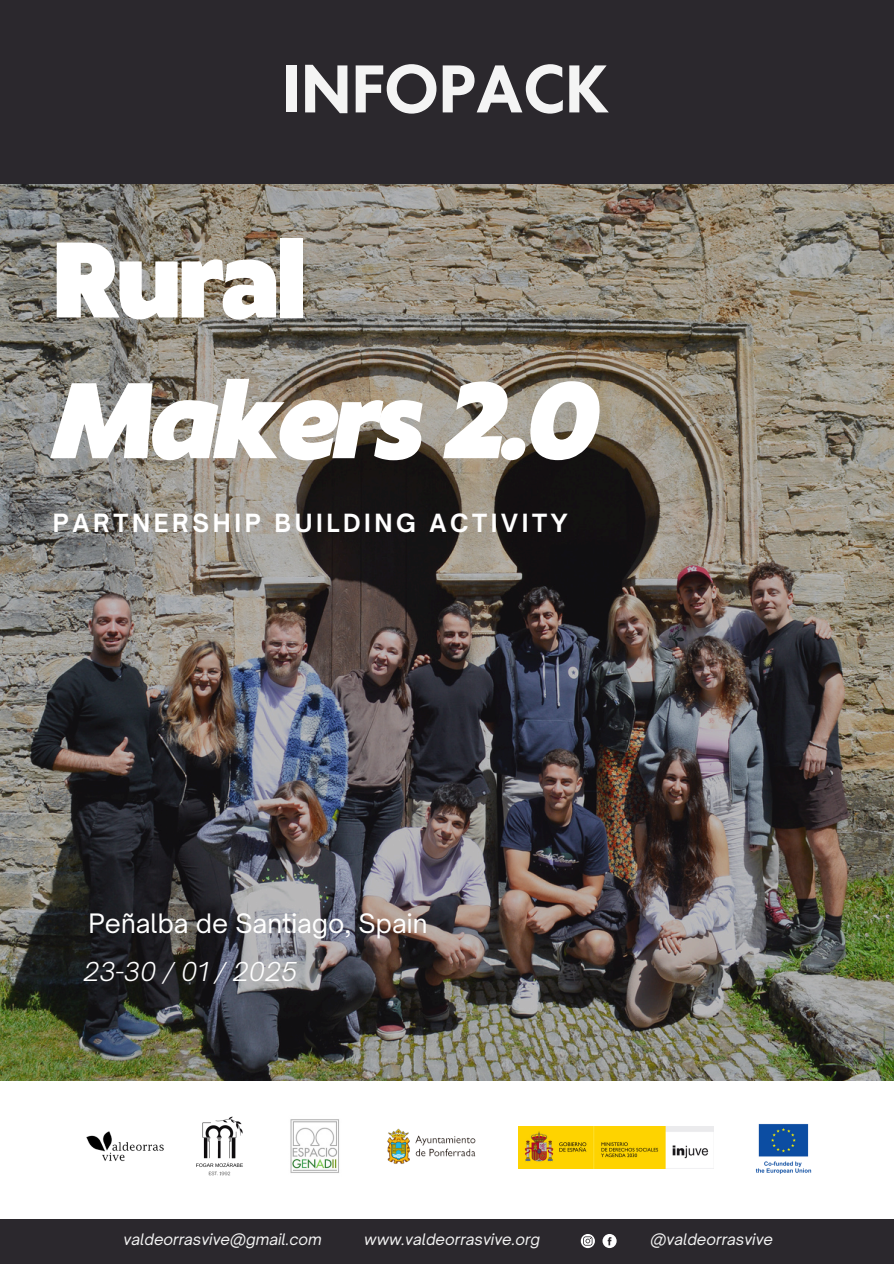
<style>
.page{position:relative;width:894px;height:1264px;background:#fff}
.page>*{position:absolute;margin:0;border:0;box-sizing:border-box;transform-origin:0 0}
.t1{font:italic 900 100.5px/140.7px "Klein Text";letter-spacing:-.03em;color:#fff}
.t2{font:700 63px "Klein Text";color:#f4f4f4}
.t3{font:25.65px "Open Sauce One";color:#fff}
.t4{font:italic 300 24.9px "Open Sauce One";color:#fff}
.t5{font:700 24px "Open Sauce One";letter-spacing:.15em;color:#fff}
.t6{font:italic 15.15px "Open Sauce One";color:#f4f4f4}
.s1{font-style:normal}
</style>
<div class="page">
<div style="left:0;top:0;width:893px;height:1263px;background:#2b282d"></div>
<img style="left:0;top:184px;width:893px;height:897px">
<div style="left:0;top:1081px;width:893px;height:145px;background:#fff"></div>
<div style="left:0;top:1219px;width:893px;height:44px;background:#2b282d"></div>
<img style="left:86px;top:1131px;width:78px;height:31px">
<img style="left:755px;top:1124px;width:57px;height:49px">
<img style="left:387px;top:1128px;width:89px;height:36px">
<img style="left:519px;top:1126px;width:194px;height:42px">
<svg style="left:580px;top:1234px;width:14px;height:13px"></svg>
<svg style="left:602px;top:1234px;width:14px;height:13px"></svg>
<img style="left:290px;top:1119px;width:49px;height:54px">
<img style="left:196px;top:1116px;width:47px;height:60px">
<p class="t2" style="left:282px;top:57px;width:328px">INFOPACK</p>
<p class="t1" style="left:53px;top:218px;width:547px"><span class="s1">Rural<br></span>Makers 2.0</p>
<p class="t5" style="left:53px;top:508px;width:516px">PARTNERSHIP BUILDING ACTIVITY</p>
<p class="t3" style="left:88px;top:907px;width:340px">Peñalba de Santiago, Spain</p>
<p class="t4" style="left:83px;top:955px;width:215px">23-30 / 01 / 2025</p>
<h3 class="t6" style="left:123px;top:1229px;width:200px">valdeorrasvive@gmail.com</h3>
<h3 class="t6" style="left:364px;top:1229px;width:177px">www.valdeorrasvive.org</h3>
<h3 class="t6" style="left:650px;top:1229px;width:124px">@valdeorrasvive</h3>
</div>
